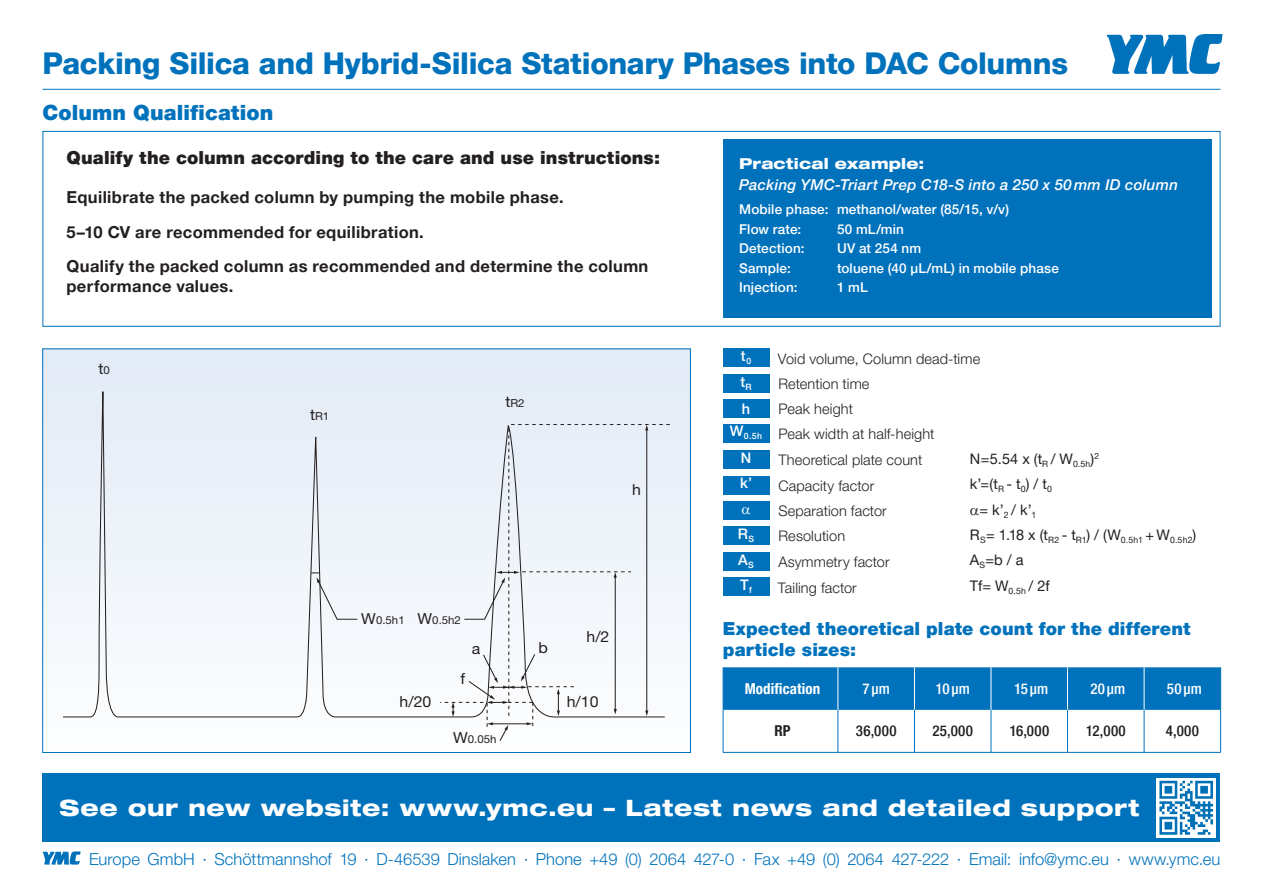
<style>
.page{position:relative;width:1263px;height:893px;background:#fff}
.page>*{position:absolute;margin:0;border:0;box-sizing:border-box;transform-origin:0 0}
.t1{font:800 30px "Helvetica Neue LT Pro";letter-spacing:-.01em;color:#0072bc}
.t2{font:800 expanded 22.5px "Helvetica Neue LT Pro";letter-spacing:.03em;color:#fff}
.t3{font:900 21px "Helvetica Neue LT Pro";letter-spacing:.005em;color:#0072bc}
.t4{font:900 18px "Helvetica Neue LT Pro";letter-spacing:.005em;color:#0072bc}
.t5{font:900 18px "Helvetica Neue LT Pro";letter-spacing:.005em;color:#231f20}
.t6{font:700 16.5px/19.5px "Helvetica Neue LT Pro";letter-spacing:.02em;color:#231f20}
.t7{font:300 16.5px "Helvetica Neue LT Pro";color:#0072bc}
.t8{font:15.15px "Helvetica Neue";color:#231f20;scale:1.04 1}
.t9{font:italic 500 15px "Helvetica Neue LT Pro";letter-spacing:.02em;color:#fff}
.Grundtext{font:500 condensed 15px "Helvetica Neue LT Pro";letter-spacing:.02em;color:#231f20}
.t10{font:500 condensed 15px "Helvetica Neue LT Pro";letter-spacing:.005em;color:#fff}
.t11{font:800 expanded 15px "Helvetica Neue LT Pro";letter-spacing:.01em;color:#fff}
.Grundtext-2{font:700 condensed 15px "Helvetica Neue LT Pro";letter-spacing:.005em;color:#fff}
.Grundtext-3{font:700 condensed 15px "Helvetica Neue LT Pro";color:#231f20}
.Brotschrift{font:300 14.55px "Helvetica Neue LT Pro";letter-spacing:.01em;color:#231f20}
.Brotschrift-2{font:14.55px "Helvetica Neue LT Pro";letter-spacing:.005em;color:#231f20}
.Brotschrift-3{font:500 14.55px "Helvetica Neue LT Pro";color:#fff}
.t12{font:500 13.5px "Helvetica Neue LT Pro";letter-spacing:.01em;color:#fff}
.t13{font:10.95px "Helvetica Neue";color:#231f20;scale:1.04 1}
.Brotschrift-4{font:500 8.7px "Helvetica Neue LT Pro";color:#fff}
.s1{font-size:10.95px}
.s2{font-size:15.15px}
</style>
<div class="page">
<svg style="left:1107px;top:34px;width:115px;height:40px"></svg>
<svg style="left:43px;top:851px;width:38px;height:14px"></svg>
<div style="left:43px;top:131px;width:1177px;height:196px;border:1px solid #0072bc"></div>
<hr style="left:43px;top:89px;width:1177px;height:1px;background:#0072bc">
<div style="left:723px;top:140px;width:488px;height:178px;background:#0072bc"></div>
<div style="left:43px;top:349px;width:647px;height:403px;background:linear-gradient(to bottom,#e2eaf6,#fdfdfe)"></div>
<svg style="left:64px;top:392px;width:601px;height:342px"></svg>
<svg style="left:311px;top:572px;width:47px;height:48px"></svg>
<svg style="left:440px;top:424px;width:230px;height:317px"></svg>
<div style="left:723px;top:349px;width:46px;height:18px;background:#0072bc"></div>
<div style="left:723px;top:374px;width:46px;height:18px;background:#0072bc"></div>
<div style="left:723px;top:400px;width:46px;height:18px;background:#0072bc"></div>
<div style="left:723px;top:424px;width:46px;height:18px;background:#0072bc"></div>
<div style="left:723px;top:451px;width:46px;height:18px;background:#0072bc"></div>
<div style="left:723px;top:476px;width:46px;height:18px;background:#0072bc"></div>
<div style="left:723px;top:501px;width:46px;height:18px;background:#0072bc"></div>
<div style="left:723px;top:527px;width:46px;height:18px;background:#0072bc"></div>
<div style="left:723px;top:552px;width:46px;height:18px;background:#0072bc"></div>
<div style="left:723px;top:578px;width:46px;height:18px;background:#0072bc"></div>
<div style="left:724px;top:667px;width:496px;height:43px;background:#0072bc"></div>
<hr style="left:837px;top:667px;width:1px;height:43px;background:#fff">
<hr style="left:914px;top:667px;width:1px;height:43px;background:#fff">
<hr style="left:991px;top:667px;width:1px;height:43px;background:#fff">
<hr style="left:1067px;top:667px;width:1px;height:43px;background:#fff">
<hr style="left:1144px;top:667px;width:1px;height:43px;background:#fff">
<hr style="left:1220px;top:667px;width:1px;height:43px;background:#0072bc">
<hr style="left:723px;top:710px;width:1px;height:42px;background:#0072bc">
<hr style="left:723px;top:752px;width:115px;height:1px;background:#0072bc">
<hr style="left:838px;top:710px;width:1px;height:42px;background:#0072bc">
<hr style="left:838px;top:752px;width:76px;height:1px;background:#0072bc">
<hr style="left:914px;top:710px;width:1px;height:42px;background:#0072bc">
<hr style="left:914px;top:752px;width:77px;height:1px;background:#0072bc">
<hr style="left:991px;top:710px;width:1px;height:42px;background:#0072bc">
<hr style="left:1067px;top:710px;width:1px;height:42px;background:#0072bc">
<hr style="left:1144px;top:710px;width:1px;height:42px;background:#0072bc">
<hr style="left:1220px;top:710px;width:1px;height:42px;background:#0072bc">
<hr style="left:991px;top:752px;width:76px;height:1px;background:#0072bc">
<hr style="left:1067px;top:752px;width:77px;height:1px;background:#0072bc">
<hr style="left:1144px;top:752px;width:77px;height:1px;background:#0072bc">
<hr style="left:723px;top:667px;width:1px;height:43px;background:#0072bc">
<div style="left:43px;top:774px;width:1177px;height:68px;background:#0072bc"></div>
<div style="left:1156px;top:778px;width:60px;height:59px;background:#fff"></div>
<svg style="left:1159px;top:781px;width:54px;height:54px"></svg>
<p class="t1" style="left:43px;top:45px;width:1027px">Packing Silica and Hybrid-Silica Stationary Phases into DAC Columns</p>
<p class="t3" style="left:43px;top:100px;width:232px">Column Qualification</p>
<p class="t5" style="left:67px;top:147px;width:595px">Qualify the column according to the care and use instructions:</p>
<p class="t6" style="left:67px;top:187px;width:498px">Equilibrate the packed column by pumping the mobile phase.</p>
<p class="t6" style="left:67px;top:222px;width:359px">5–10 CV are recommended for equilibration.</p>
<p class="t6" style="left:67px;top:256px;width:583px">Qualify the packed column as recommended and determine the column performance values.</p>
<p class="t8" style="left:98px;top:358px;width:12px">t<span class="s1">0</span></p>
<p class="t13" style="left:310px;top:408px;width:20px"><span class="s2">t</span>R1</p>
<p class="t13" style="left:505px;top:395px;width:20px"><span class="s2">t</span>R2</p>
<p class="t8" style="left:632px;top:478px;width:10px">h</p>
<p class="t13" style="left:361px;top:612px;width:97px"><span class="s2">W</span>0.5h1 <span class="s2">W</span>0.5h2</p>
<p class="t8" style="left:472px;top:638px;width:10px">a</p>
<p class="t8" style="left:538px;top:636px;width:11px">b</p>
<p class="t8" style="left:460px;top:667px;width:6px">f</p>
<p class="t8" style="left:586px;top:626px;width:24px">h/2</p>
<p class="t8" style="left:400px;top:690px;width:32px">h/20</p>
<p class="t8" style="left:567px;top:690px;width:32px">h/10</p>
<p class="t13" style="left:453px;top:732px;width:43px"><span class="s2">W</span>0.05h</p>
<p class="t11" style="left:739px;top:154px;width:187px">Practical example:</p>
<p class="t9" style="left:739px;top:176px;width:440px">Packing YMC-Triart Prep C18-S into a 250 x 50mm ID column</p>
<p class="t12" style="left:739px;top:201px;width:271px">Mobile phase: methanol/water (85/15, v/v)</p>
<p class="t12" style="left:739px;top:221px;width:64px">Flow rate:</p>
<p class="t12" style="left:837px;top:221px;width:69px">50 mL/min</p>
<p class="t12" style="left:739px;top:240px;width:67px">Detection:</p>
<p class="t12" style="left:837px;top:240px;width:86px">UV at 254 nm</p>
<p class="t12" style="left:739px;top:260px;width:53px">Sample:</p>
<p class="t12" style="left:837px;top:260px;width:223px">toluene (40 μL/mL) in mobile phase</p>
<p class="t12" style="left:739px;top:279px;width:60px">Injection:</p>
<p class="t12" style="left:837px;top:279px;width:32px">1 mL</p>
<p class="Brotschrift-3" style="left:741px;top:347px;width:12px">t<sub>0</sub></p>
<p class="Brotschrift" style="left:778px;top:350px;width:204px">Void volume, Column dead-time</p>
<p class="Brotschrift-3" style="left:740px;top:373px;width:13px">t<sub>R</sub></p>
<p class="Brotschrift" style="left:778px;top:375px;width:92px">Retention time</p>
<p class="Brotschrift-3" style="left:742px;top:400px;width:10px">h</p>
<p class="Brotschrift" style="left:778px;top:400px;width:76px">Peak height</p>
<p class="Brotschrift-4" style="left:730px;top:431px;width:34px"><sup>W</sup>0.5h</p>
<p class="Brotschrift" style="left:778px;top:424px;width:158px">Peak width at half-height</p>
<p class="Brotschrift-3" style="left:741px;top:449px;width:12px">N</p>
<p class="Brotschrift" style="left:778px;top:451px;width:145px">Theoretical plate count</p>
<p class="Brotschrift-3" style="left:740px;top:474px;width:14px">k’</p>
<p class="Brotschrift" style="left:778px;top:476px;width:97px">Capacity factor</p>
<p class="Brotschrift" style="left:778px;top:502px;width:110px">Separation factor</p>
<p class="Brotschrift-3" style="left:738px;top:525px;width:18px">R<sub>S</sub></p>
<p class="Brotschrift" style="left:778px;top:527px;width:68px">Resolution</p>
<p class="Brotschrift-3" style="left:738px;top:551px;width:17px">A<sub>S</sub></p>
<p class="Brotschrift" style="left:778px;top:553px;width:113px">Asymmetry factor</p>
<p class="Brotschrift-3" style="left:740px;top:576px;width:13px">T<sub>f</sub></p>
<p class="Brotschrift" style="left:778px;top:579px;width:80px">Tailing factor</p>
<p class="Brotschrift-2" style="left:970px;top:450px;width:131px">N=5.54 x (t<sub>R</sub> / W<sub>0.5h</sub>)<sup>2</sup></p>
<p class="Brotschrift-2" style="left:970px;top:475px;width:84px">k’=(t<sub>R</sub> - t<sub>0</sub>) / t<sub>0</sub></p>
<p class="Brotschrift-2" style="left:979px;top:500px;width:58px">= k’<sub>2</sub> / k’<sub>1</sub></p>
<p class="Brotschrift-2" style="left:970px;top:526px;width:228px">R<sub>S</sub>= 1.18 x (t<sub>R2</sub> - t<sub>R1</sub>) / (W<sub>0.5h1</sub> + W<sub>0.5h2</sub>)</p>
<p class="Brotschrift-2" style="left:970px;top:551px;width:55px">A<sub>S</sub>=b / a</p>
<p class="Brotschrift-2" style="left:970px;top:577px;width:81px">Tf= W<sub>0.5h</sub> / 2f</p>
<p class="t4" style="left:723px;top:617px;width:469px">Expected theoretical plate count for the different</p>
<p class="t4" style="left:723px;top:638px;width:135px">particle sizes:</p>
<p class="Grundtext-2" style="left:745px;top:680px;width:77px">Modification</p>
<p class="t10" style="left:862px;top:680px;width:29px">7µm</p>
<p class="t10" style="left:936px;top:680px;width:36px">10 µm</p>
<p class="t10" style="left:1014px;top:680px;width:36px">15 µm</p>
<p class="t10" style="left:1090px;top:680px;width:36px">20 µm</p>
<p class="t10" style="left:1167px;top:680px;width:36px">50µm</p>
<p class="Grundtext-3" style="left:774px;top:722px;width:18px">RP</p>
<p class="Grundtext" style="left:856px;top:722px;width:42px">36,000</p>
<p class="Grundtext" style="left:932px;top:722px;width:42px">25,000</p>
<p class="Grundtext" style="left:1009px;top:722px;width:41px">16,000</p>
<p class="Grundtext" style="left:1086px;top:722px;width:41px">12,000</p>
<p class="Grundtext" style="left:1166px;top:722px;width:35px">4,000</p>
<p class="t2" style="left:60px;top:793px;width:1081px">See our new website: www.ymc.eu – Latest news and detailed support</p>
<p class="t7" style="left:89px;top:848px;width:1133px">Europe GmbH · Schöttmannshof 19 · D-46539 Dinslaken · Phone +49 (0) 2064 427-0 · Fax +49 (0) 2064 427-222 · Email: info@ymc.eu · www.ymc.eu</p>
</div>
